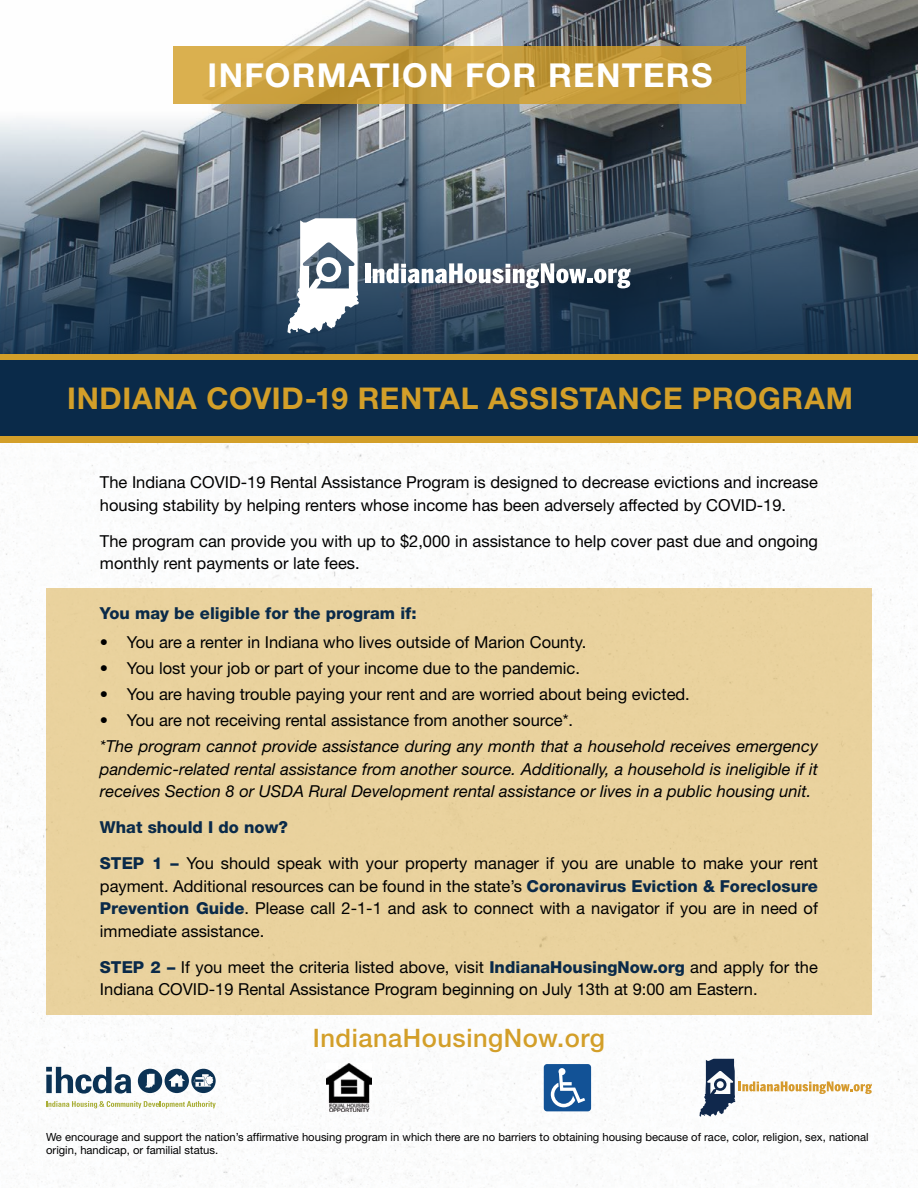
<style>
.page{position:relative;width:918px;height:1188px;background:#fff}
.page>*{position:absolute;margin:0;border:0;box-sizing:border-box;transform-origin:0 0}
.t1{font:700 33px "Helvetica Neue LT Std";letter-spacing:.04em;color:#fff}
.t2{font:700 30px "Helvetica Neue LT Std";letter-spacing:.02em;color:#d39f29}
.t3{font:500 25.5px "Helvetica Neue LT Std";letter-spacing:.02em;color:#d39f29}
.t4{font:16.5px/22.5px "Helvetica Neue LT Std";color:#000}
.t5{font:italic 16.5px/22.5px "Helvetica Neue LT Std";color:#000;text-align:justify}
.t6{font:800 16.5px "Helvetica Neue LT Std";color:#0a2a49}
.t7{font:11.25px/13.5px "Helvetica Neue LT Std";color:#000}
.s1{font-weight:800;color:#0a2a49}
</style>
<div class="page">
<img style="left:0;top:442px;width:918px;height:746px">
<div style="left:46px;top:589px;width:826px;height:426px;background:#e9d29d"></div>
<svg style="left:0;top:0;width:918px;height:354px;background:#61717e"></svg>
<div style="left:0;top:354px;width:918px;height:88px;background:#d39f29"></div>
<div style="left:0;top:360px;width:918px;height:76px;background:#0a2a49"></div>
<svg style="left:46px;top:1101px;width:170px;height:8px"></svg>
<svg style="left:138px;top:1069px;width:78px;height:24px"></svg>
<svg style="left:46px;top:1067px;width:85px;height:27px"></svg>
<img style="left:326px;top:1063px;width:46px;height:49px">
<svg style="left:700px;top:1059px;width:172px;height:58px"></svg>
<div style="left:544px;top:1064px;width:47px;height:47px;background:#125296;border-radius:3px"></div>
<svg style="left:551px;top:1068px;width:34px;height:39px"></svg>
<svg style="left:173px;top:46px;width:572px;height:58px;background:#c89e3e"></svg>
<div style="left:365px;top:263px;width:5px;height:20px;background:#fff"></div>
<svg style="left:373px;top:263px;width:258px;height:25px"></svg>
<svg style="left:287px;top:218px;width:72px;height:116px"></svg>
<h1 class="t1" style="left:208px;top:55px;width:506px">INFORMATION FOR RENTERS</h1>
<h2 class="t2" style="left:67px;top:380px;width:787px">INDIANA COVID-19 RENTAL ASSISTANCE PROGRAM</h2>
<p class="t4" style="left:100px;top:471px;width:720px">The Indiana COVID-19 Rental Assistance Program is designed to decrease evictions and increase housing stability by helping renters whose income has been adversely affected by COVID-19.</p>
<p class="t4" style="left:100px;top:529px;width:720px">The program can provide you with up to $2,000 in assistance to help cover past due and ongoing monthly rent payments or late fees.</p>
<p class="t6" style="left:100px;top:603px;width:318px">You may be eligible for the program if:</p>
<p class="t4" style="left:100px;top:631px;width:488px">• You are a renter in Indiana who lives outside of Marion County.</p>
<p class="t4" style="left:100px;top:657px;width:481px">• You lost your job or part of your income due to the pandemic.</p>
<p class="t4" style="left:100px;top:683px;width:591px">• You are having trouble paying your rent and are worried about being evicted.</p>
<p class="t4" style="left:100px;top:709px;width:475px">• You are not receiving rental assistance from another source*.</p>
<p class="t5" style="left:100px;top:735px;width:720px">*The program cannot provide assistance during any month that a household receives emergency pandemic-related rental assistance from another source. Additionally, a household is ineligible if it receives Section 8 or USDA Rural Development rental assistance or lives in a public housing unit.</p>
<p class="t4" style="left:100px;top:809px;width:720px;line-height:36px"><span class="s1">What should I do now?<br>STEP 1 –</span> You should speak with your property manager if you are unable to make your rent</p>
<p class="t4" style="left:100px;top:874px;width:720px;text-align:justify">payment. Additional resources can be found in the state’s <span class="s1">Coronavirus Eviction &amp; Foreclosure Prevention Guide</span>. Please call 2-1-1 and ask to connect with a navigator if you are in need of immediate assistance.</p>
<p class="t4" style="left:100px;top:955px;width:720px"><span class="s1">STEP 2 –</span> If you meet the criteria listed above, visit <span class="s1">IndianaHousingNow.org</span> and apply for the<br>Indiana COVID-19 Rental Assistance Program beginning on July 13th at 9:00 am Eastern.</p>
<h3 class="t3" style="left:313px;top:1023px;width:294px">IndianaHousingNow.org</h3>
<p class="t7" style="left:46px;top:1130px;width:824px">We encourage and support the nation’s affirmative housing program in which there are no barriers to obtaining housing because of race, color, religion, sex, national origin, handicap, or familial status.</p>
</div>
